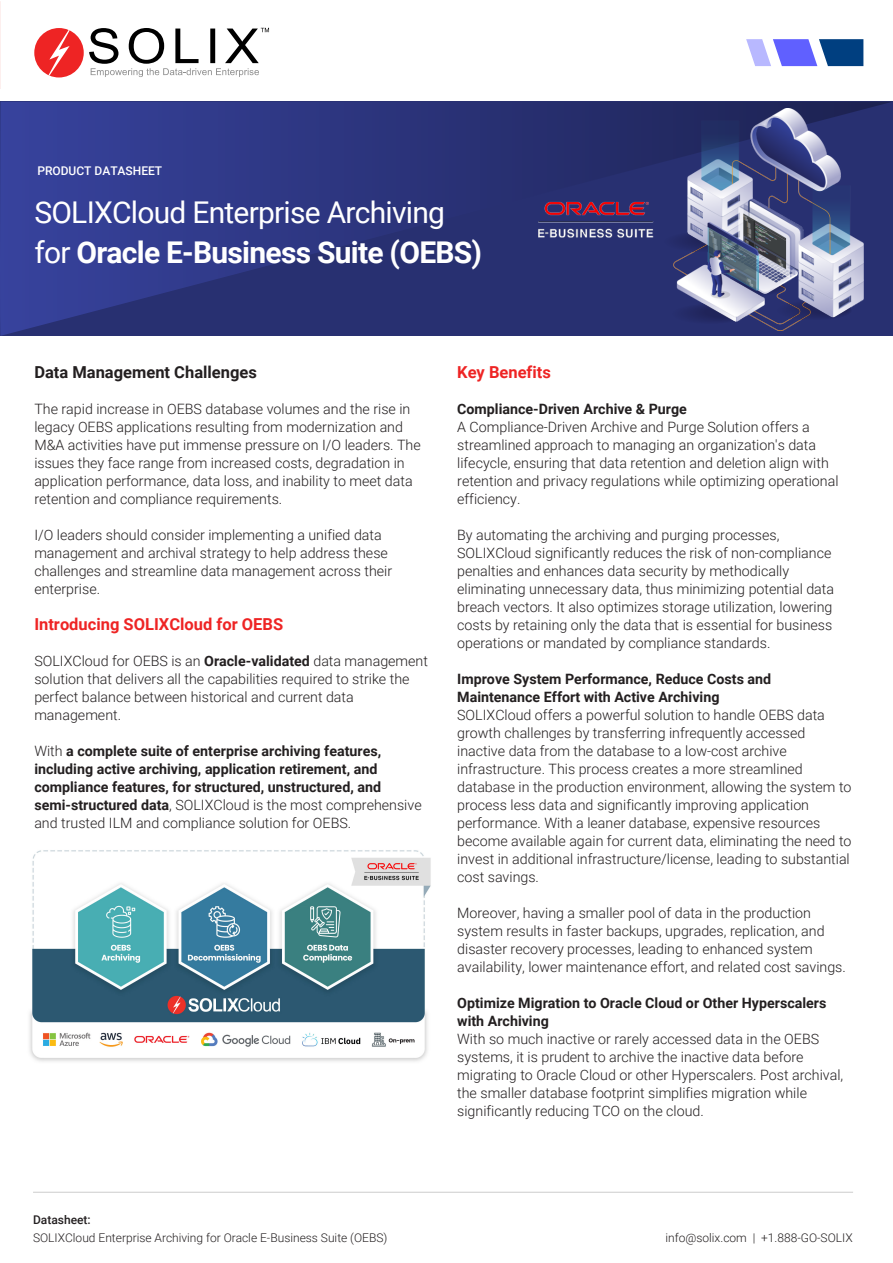
<style>
.page{position:relative;width:893px;height:1263px;background:#fff}
.page>*{position:absolute;margin:0;border:0;box-sizing:border-box;transform-origin:0 0}
.t1{font:30px/40.5px "Roboto";letter-spacing:-.025em;color:#fff}
.t2{font:700 16.5px "Roboto";color:#ee2424}
.t3{font:700 16.5px "Roboto";color:#231f20}
.t4{font:300 14.25px/18px "Roboto";color:#231f20}
.t5{font:700 14.25px/18px "Roboto";color:#231f20}
.t6{font:300 12px "Roboto";color:#231f20}
.t7{font:500 12px "Roboto";color:#fff}
.t8{font:500 12px "Roboto";color:#231f20}
.s1{font-weight:700}
.s2{font-weight:300}
</style>
<div class="page">
<svg style="left:0;top:102px;width:893px;height:234px;background:#2d3680"></svg>
<img style="left:539px;top:109px;width:324px;height:221px">
<svg style="left:0;top:1px;width:1px;height:88px"></svg>
<div style="left:34px;top:28px;width:50px;height:50px;background:#ee2424;border-radius:50%"></div>
<svg style="left:48px;top:30px;width:22px;height:46px"></svg>
<svg style="left:89px;top:28px;width:180px;height:49px"></svg>
<svg style="left:746px;top:39px;width:117px;height:27px"></svg>
<hr style="left:33px;top:1192px;width:820px;height:1px;background:#ccc">
<img style="left:29px;top:850px;width:402px;height:212px">
<p class="t7" style="left:37px;top:162px;width:126px">PRODUCT DATASHEET</p>
<h1 class="t1" style="left:34px;top:191px;width:449px">SOLIXCloud Enterprise Archiving for <span class="s1">Oracle E-Business Suite (OEBS)</span></h1>
<p class="t3" style="left:34px;top:361px;width:224px">Data Management Challenges</p>
<p class="t4" style="left:34px;top:400px;width:388px">The rapid increase in OEBS database volumes and the rise in legacy OEBS applications resulting from modernization and M&amp;A activities have put immense pressure on I/O leaders. The issues they face range from increased costs, degradation in application performance, data loss, and inability to meet data retention and compliance requirements.</p>
<p class="t4" style="left:34px;top:526px;width:359px">I/O leaders should consider implementing a unified data management and archival strategy to help address these challenges and streamline data management across their enterprise.</p>
<p class="t2" style="left:34px;top:613px;width:250px">Introducing SOLIXCloud for OEBS</p>
<p class="t4" style="left:34px;top:652px;width:395px">SOLIXCloud for OEBS is an <span class="s1">Oracle-validated</span> data management solution that delivers all the capabilities required to strike the perfect balance between historical and current data management.</p>
<p class="t5" style="left:34px;top:742px;width:389px"><span class="s2">With</span> a complete suite of enterprise archiving features, including active archiving, application retirement, and compliance features, for structured, unstructured, and semi-structured data<span class="s2">, SOLIXCloud is the most comprehensive and trusted ILM and compliance solution for OEBS.</span></p>
<p class="t2" style="left:457px;top:361px;width:95px">Key Benefits</p>
<p class="t5" style="left:457px;top:400px;width:231px">Compliance-Driven Archive &amp; Purge</p>
<p class="t4" style="left:457px;top:418px;width:383px">A Compliance-Driven Archive and Purge Solution offers a streamlined approach to managing an organization's data lifecycle, ensuring that data retention and deletion align with retention and privacy regulations while optimizing operational efficiency.</p>
<p class="t4" style="left:457px;top:526px;width:378px">By automating the archiving and purging processes, SOLIXCloud significantly reduces the risk of non-compliance penalties and enhances data security by methodically eliminating unnecessary data, thus minimizing potential data breach vectors. It also optimizes storage utilization, lowering costs by retaining only the data that is essential for business operations or mandated by compliance standards.</p>
<p class="t5" style="left:457px;top:670px;width:315px">Improve System Performance, Reduce Costs and<br>Maintenance Effort with Active Archiving</p>
<p class="t4" style="left:457px;top:706px;width:396px">SOLIXCloud offers a powerful solution to handle OEBS data growth challenges by transferring infrequently accessed inactive data from the database to a low-cost archive infrastructure. This process creates a more streamlined database in the production environment, allowing the system to process less data and significantly improving application performance. With a leaner database, expensive resources become available again for current data, eliminating the need to invest in additional infrastructure/license, leading to substantial cost savings.</p>
<p class="t4" style="left:457px;top:904px;width:390px">Moreover, having a smaller pool of data in the production system results in faster backups, upgrades, replication, and disaster recovery processes, leading to enhanced system availability, lower maintenance effort, and related cost savings.</p>
<p class="t5" style="left:457px;top:994px;width:371px">Optimize Migration to Oracle Cloud or Other Hyperscalers with Archiving</p>
<p class="t4" style="left:457px;top:1030px;width:388px">With so much inactive or rarely accessed data in the OEBS systems, it is prudent to archive the inactive data before migrating to Oracle Cloud or other Hyperscalers. Post archival, the smaller database footprint simplifies migration while significantly reducing TCO on the cloud.</p>
<p class="t8" style="left:33px;top:1211px;width:59px">Datasheet:</p>
<p class="t6" style="left:33px;top:1229px;width:356px">SOLIXCloud Enterprise Archiving for Oracle E-Business Suite (OEBS)</p>
<p class="t6" style="left:665px;top:1229px;width:189px">info@solix.com | +1.888-GO-SOLIX</p>
</div>
